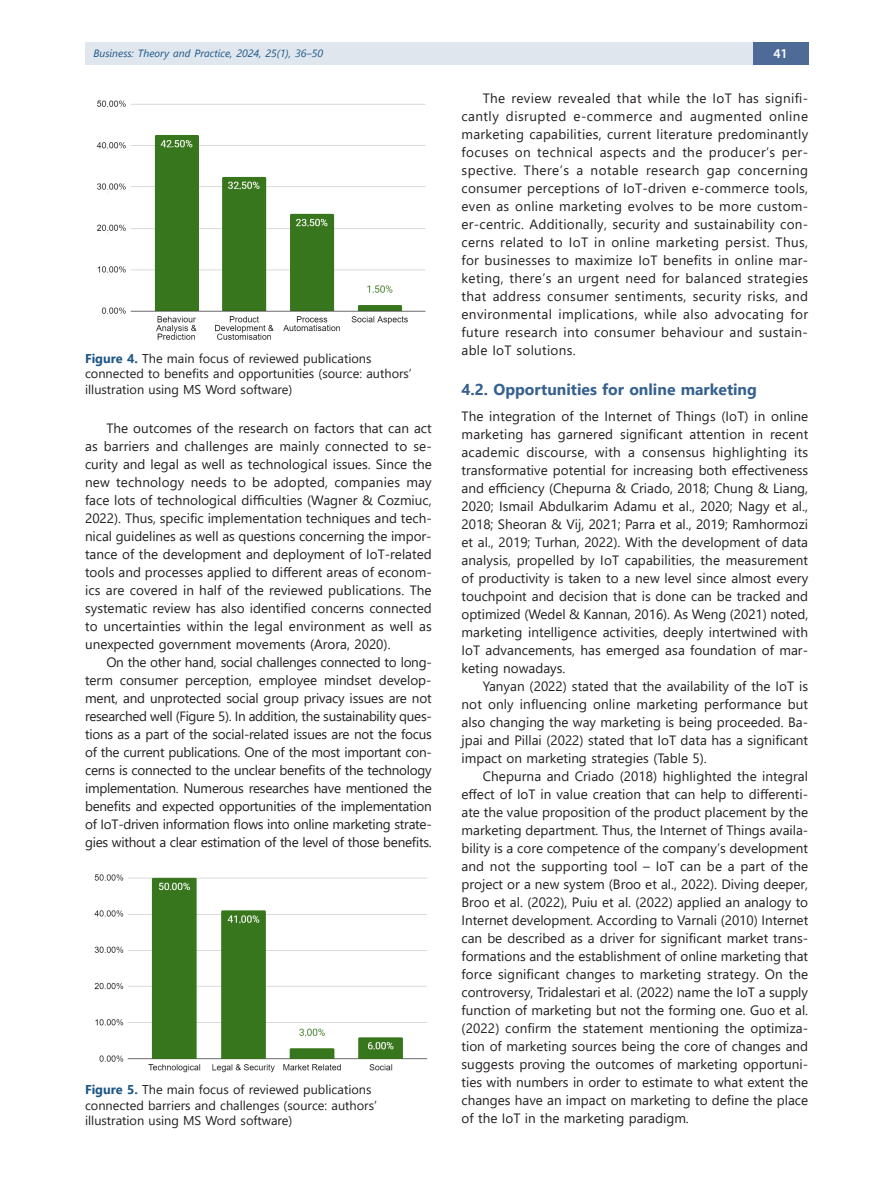
<style>
.page{position:relative;width:872px;height:1191px;background:#fff}
.page>*{position:absolute;margin:0;border:0;box-sizing:border-box;transform-origin:0 0}
.t1{font:700 15.75px "Segoe UI";color:#36618f}
.t2{font:13.5px/18px "Segoe UI";color:#231f20;text-align:justify}
.t3{font:600 13.5px "Myriad Pro";color:#fff}
.t4{font:12.75px/15.3px "Segoe UI";color:#231f20}
.t5{font:italic 10.5px "Segoe UI";color:#1c5586}
.s1{font-weight:700;color:#1c5586}
</style>
<div class="page">
<div style="left:85px;top:43px;width:668px;height:22px;background:#dfe6ee"></div>
<div style="left:753px;top:43px;width:55px;height:22px;background:#4e6b98"></div>
<img style="left:96px;top:100px;width:330px;height:240px">
<img style="left:94px;top:874px;width:334px;height:199px">
<p class="t5" style="left:94px;top:43px;width:231px">Business: Theory and Practice, 2024, 25(1), 36–50</p>
<p class="t3" style="left:773px;top:45px;width:16px">41</p>
<p class="t4" style="left:85px;top:350px;width:328px"><span class="s1">Figure 4.</span> The main focus of reviewed publications connected to benefits and opportunities (source: authors’ illustration using MS Word software)</p>
<p class="t2" style="left:85px;top:418px;width:348px;text-indent:21px">The outcomes of the research on factors that can act as barriers and challenges are mainly connected to se&shy;curity and legal as well as technological issues. Since the new technology needs to be adopted, companies may face lots of technological difficulties (Wagner &amp; Cozmiuc, 2022). Thus, specific implementation techniques and tech&shy;nical guidelines as well as questions concerning the impor&shy;tance of the development and deployment of IoT-related tools and processes applied to different areas of econom&shy;ics are covered in half of the reviewed publications. The systematic review has also identified concerns connected to uncertainties within the legal environment as well as unexpected government movements (Arora, 2020).</p>
<p class="t2" style="left:85px;top:652px;width:348px;text-indent:21px">On the other hand, social challenges connected to long&shy;term consumer perception, employee mindset develop&shy;ment, and unprotected social group privacy issues are not researched well (Figure 5). In addition, the sustainability ques&shy;tions as a part of the social-related issues are not the focus of the current publications. One of the most important con&shy;cerns is connected to the unclear benefits of the technology implementation. Numerous researches have mentioned the benefits and expected opportunities of the implementation of IoT-driven information flows into online marketing strate&shy;gies without a clear estimation of the level of those benefits.</p>
<p class="t4" style="left:85px;top:1081px;width:293px"><span class="s1">Figure 5.</span> The main focus of reviewed publications connected barriers and challenges (source: authors’ illustration using MS Word software)</p>
<p class="t2" style="left:461px;top:88px;width:348px;text-indent:21px">The review revealed that while the IoT has signifi&shy;cantly disrupted e-commerce and augmented online marketing capabilities, current literature predominantly focuses on technical aspects and the producer’s per&shy;spective. There’s a notable research gap concerning consumer perceptions of IoT-driven e-commerce tools, even as online marketing evolves to be more custom&shy;er-centric. Additionally, security and sustainability con&shy;cerns related to IoT in online marketing persist. Thus, for businesses to maximize IoT benefits in online mar&shy;keting, there’s an urgent need for balanced strategies that address consumer sentiments, security risks, and environmental implications, while also advocating for future research into consumer behaviour and sustain&shy;able IoT solutions.</p>
<p class="t1" style="left:461px;top:374px;width:297px">4.2. Opportunities for online marketing</p>
<p class="t2" style="left:461px;top:406px;width:348px">The integration of the Internet of Things (IoT) in online marketing has garnered significant attention in recent academic discourse, with a consensus highlighting its transformative potential for increasing both effectiveness and efficiency (Chepurna &amp; Criado, 2018; Chung &amp; Liang, 2020; Ismail Abdulkarim Adamu et al., 2020; Nagy et al., 2018; Sheoran &amp; Vij, 2021; Parra et al., 2019; Ramhormozi et al., 2019; Turhan, 2022). With the development of data analysis, propelled by IoT capabilities, the measurement of productivity is taken to a new level since almost every touchpoint and decision that is done can be tracked and optimized (Wedel &amp; Kannan, 2016). As Weng (2021) noted, marketing intelligence activities, deeply intertwined with IoT advancements, has emerged asa foundation of mar&shy;keting nowadays.</p>
<p class="t2" style="left:461px;top:676px;width:348px;text-indent:21px">Yanyan (2022) stated that the availability of the IoT is not only influencing online marketing performance but also changing the way marketing is being proceeded. Ba&shy;jpai and Pillai (2022) stated that IoT data has a significant impact on marketing strategies (Table 5).</p>
<p class="t2" style="left:461px;top:766px;width:348px;text-indent:21px">Chepurna and Criado (2018) highlighted the integral effect of IoT in value creation that can help to differenti&shy;ate the value proposition of the product placement by the marketing department. Thus, the Internet of Things availa&shy;bility is a core competence of the company’s development and not the supporting tool – IoT can be a part of the project or a new system (Broo et al., 2022). Diving deeper, Broo et al. (2022), Puiu et al. (2022) applied an analogy to Internet development. According to Varnali (2010) Internet can be described as a driver for significant market trans&shy;formations and the establishment of online marketing that force significant changes to marketing strategy. On the controversy, Tridalestari et al. (2022) name the IoT a supply function of marketing but not the forming one. Guo et al. (2022) confirm the statement mentioning the optimiza&shy;tion of marketing sources being the core of changes and suggests proving the outcomes of marketing opportuni&shy;ties with numbers in order to estimate to what extent the changes have an impact on marketing to define the place of the IoT in the marketing paradigm.</p>
</div>
